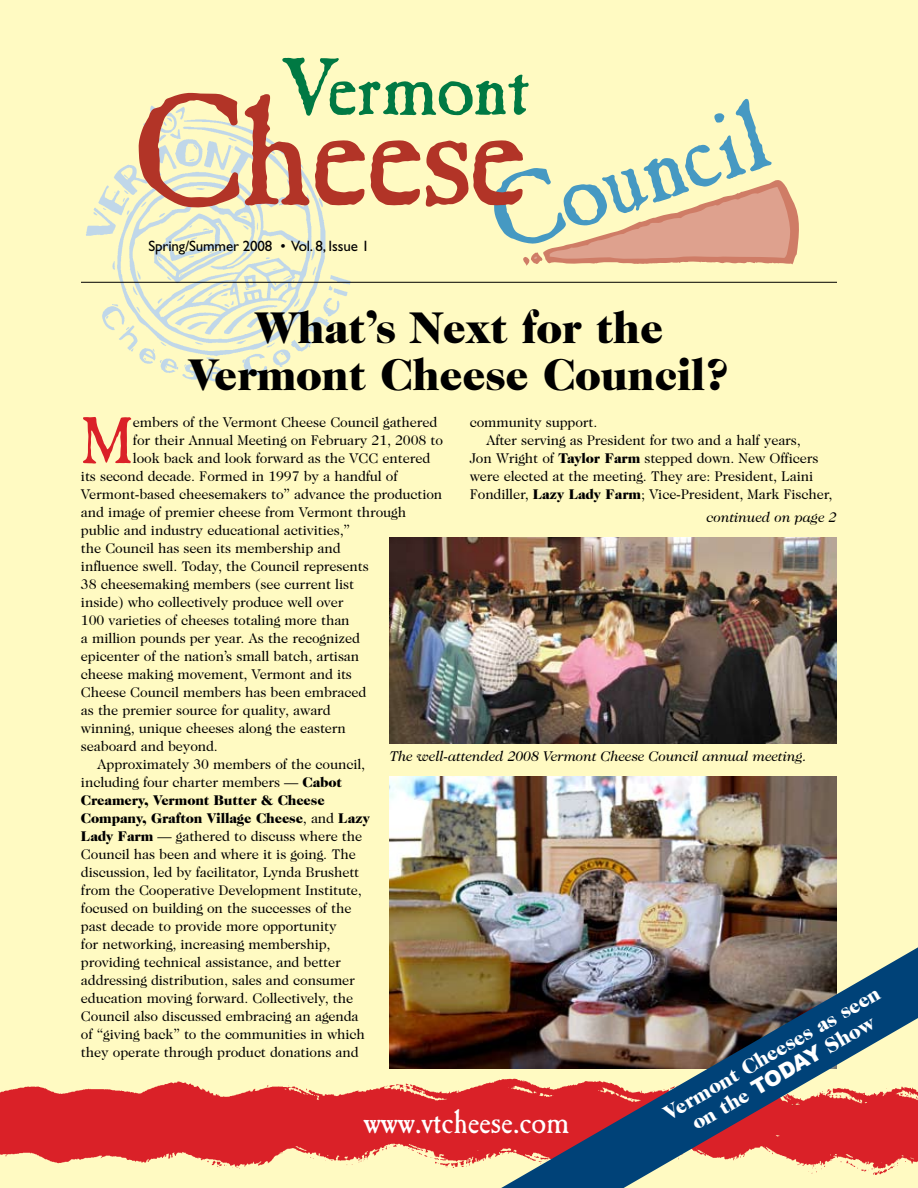
<style>
.page{position:relative;width:918px;height:1188px;background:#fffac2}
.page>*{position:absolute;margin:0;border:0;box-sizing:border-box;transform-origin:0 0}
.t1{font:68.1px "Caslon LT Std Antique";color:#da2128}
.t2{font:900 45px/46.5px "Caslon 224 Std";letter-spacing:-.01em;color:#000;text-align:center}
.t3{font:36px "Caslon LT Std Antique";letter-spacing:-.01em;color:#fff}
.t4{font:900 21px/22.5px "Caslon 224 Std";color:#fff;text-align:center}
.t5{font:15px "Gill Sans Std";letter-spacing:-.01em;color:#000}
.t6{font:14.25px "Caslon 224 Std";letter-spacing:-.01em;color:#000}
.t7{font:italic 14.25px "Caslon 224 Std";letter-spacing:-.01em;color:#000}
.t8{font:900 14.25px "Caslon 224 Std";letter-spacing:-.01em;color:#000}
.s1{font-weight:900}
.s2{font-weight:400}
.s3{font-family:"Arial"}
</style>
<div class="page">
<img style="left:81px;top:164px;width:272px;height:218px">
<svg style="left:138px;top:57px;width:661px;height:209px"></svg>
<hr style="left:81px;top:282px;width:756px;height:1px;background:#000">
<img style="left:0;top:1079px;width:501px;height:90px">
<img style="left:389px;top:537px;width:448px;height:206px">
<img style="left:390px;top:777px;width:447px;height:291px">
<img style="left:501px;top:947px;width:417px;height:241px">
<p class="t5" style="left:148px;top:237px;width:222px">Spring/Summer 2008 • Vol. 8, Issue 1</p>
<h2 class="t2" style="left:188px;top:304px;width:544px">What’s Next for the<br>Vermont Cheese Council?</h2>
<h1 class="t1" style="left:81px;top:405px;width:54px">M</h1>
<p class="t6" style="left:133px;top:414px;width:306px">embers of the Vermont Cheese Council gathered</p>
<p class="t6" style="left:470px;top:414px;width:129px">community support.</p>
<p class="t6" style="left:486px;top:432px;width:316px">After serving as President for two and a half years,</p>
<p class="t6" style="left:470px;top:450px;width:350px">Jon Wright of <span class="s1">Taylor Farm</span> stepped down. New Officers</p>
<p class="t6" style="left:470px;top:468px;width:345px">were elected at the meeting. They are: President, Laini</p>
<p class="t6" style="left:470px;top:486px;width:364px">Fondiller, <span class="s1">Lazy Lady Farm</span>; Vice-President, Mark Fischer,</p>
<p class="t6" style="left:133px;top:432px;width:312px">for their Annual Meeting on February 21, 2008 to</p>
<p class="t6" style="left:133px;top:450px;width:299px">look back and look forward as the VCC entered</p>
<p class="t6" style="left:81px;top:468px;width:318px">its second decade. Formed in 1997 by a handful of</p>
<p class="t6" style="left:81px;top:486px;width:363px">Vermont-based cheesemakers to” advance the production</p>
<p class="t6" style="left:81px;top:504px;width:327px">and image of premier cheese from Vermont through</p>
<p class="t6" style="left:81px;top:522px;width:271px">public and industry educational activities,”</p>
<p class="t6" style="left:81px;top:540px;width:261px">the Council has seen its membership and</p>
<p class="t6" style="left:81px;top:558px;width:289px">influence swell. Today, the Council represents</p>
<p class="t6" style="left:81px;top:576px;width:275px">38 cheesemaking members (see current list</p>
<p class="t6" style="left:81px;top:594px;width:264px">inside) who collectively produce well over</p>
<p class="t6" style="left:81px;top:612px;width:270px">100 varieties of cheeses totaling more than</p>
<p class="t6" style="left:81px;top:630px;width:281px">a million pounds per year. As the recognized</p>
<p class="t6" style="left:81px;top:648px;width:280px">epicenter of the nation’s small batch, artisan</p>
<p class="t6" style="left:81px;top:666px;width:273px">cheese making movement, Vermont and its</p>
<p class="t6" style="left:81px;top:684px;width:287px">Cheese Council members has been embraced</p>
<p class="t6" style="left:81px;top:702px;width:251px">as the premier source for quality, award</p>
<p class="t6" style="left:81px;top:720px;width:266px">winning, unique cheeses along the eastern</p>
<p class="t6" style="left:81px;top:738px;width:138px">seaboard and beyond.</p>
<p class="t6" style="left:97px;top:756px;width:270px">Approximately 30 members of the council,</p>
<p class="t6" style="left:81px;top:774px;width:263px">including four charter members — <span class="s1">Cabot</span></p>
<p class="t8" style="left:81px;top:792px;width:245px">Creamery, Vermont Butter &amp; Cheese</p>
<p class="t8" style="left:81px;top:810px;width:290px">Company, Grafton Village Cheese<span class="s2">, and</span> Lazy</p>
<p class="t6" style="left:81px;top:828px;width:283px"><span class="s1">Lady Farm</span> — gathered to discuss where the</p>
<p class="t6" style="left:81px;top:846px;width:276px">Council has been and where it is going. The</p>
<p class="t6" style="left:81px;top:864px;width:280px">discussion, led by facilitator, Lynda Brushett</p>
<p class="t6" style="left:81px;top:882px;width:282px">from the Cooperative Development Institute,</p>
<p class="t6" style="left:81px;top:900px;width:272px">focused on building on the successes of the</p>
<p class="t6" style="left:81px;top:918px;width:257px">past decade to provide more opportunity</p>
<p class="t6" style="left:81px;top:936px;width:251px">for networking, increasing membership,</p>
<p class="t6" style="left:81px;top:954px;width:261px">providing technical assistance, and better</p>
<p class="t6" style="left:81px;top:972px;width:276px">addressing distribution, sales and consumer</p>
<p class="t6" style="left:81px;top:990px;width:274px">education moving forward. Collectively, the</p>
<p class="t6" style="left:81px;top:1008px;width:279px">Council also discussed embracing an agenda</p>
<p class="t6" style="left:81px;top:1026px;width:286px">of “giving back” to the communities in which</p>
<p class="t6" style="left:81px;top:1044px;width:279px">they operate through product donations and</p>
<p class="t7" style="left:707px;top:509px;width:132px">continued on page 2</p>
<p class="t7" style="left:390px;top:748px;width:419px">The well-attended 2008 Vermont Cheese Council annual meeting.</p>
<h3 class="t4" style="left:659px;top:1105px;width:248px;rotate:-30deg">Vermont Cheeses as seen on the <span class="s3">TODAY</span> Show</h3>
<h3 class="t3" style="left:363px;top:1102px;width:207px">www.vtcheese.com</h3>
</div>
